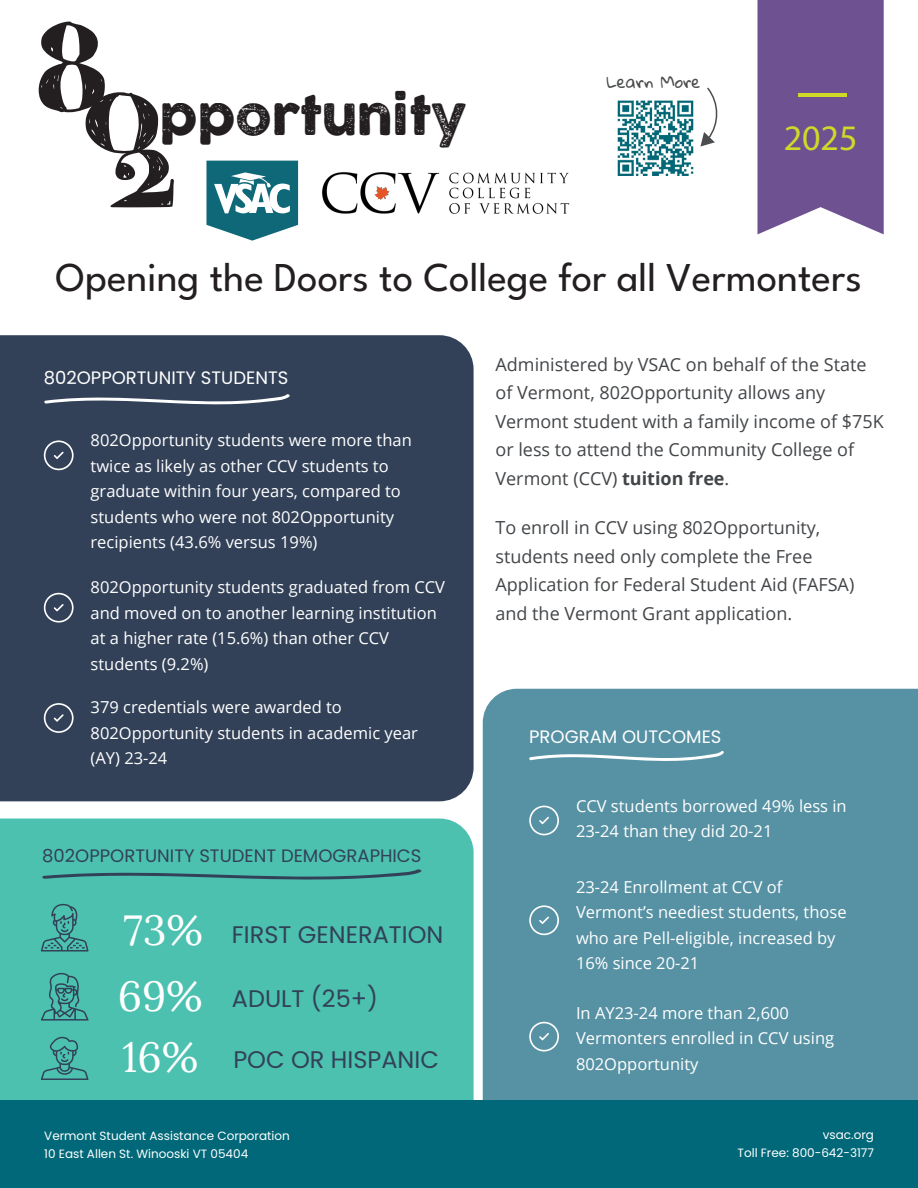
<style>
.page{position:relative;width:918px;height:1188px;background:#fff}
.page>*{position:absolute;margin:0;border:0;box-sizing:border-box;transform-origin:0 0}
.t1{font:49.5px "COCOGOOSELETTERPRESS";color:#231f20}
.t2{font:42px "Lora";color:#fff}
.t3{font:100 40.95px "League Spartan";color:#231f20}
.Banner_Text{font:36px "Myriad Pro";color:#cddb28}
.t4{font:24px "Poppins";color:#324158}
.t5{font:18px/28.5px "Open Sans";color:#424548}
.t6{font:18px "Poppins";color:#fff}
.t7{font:18px "Poppins";color:#324158}
.t8{font:16.5px/25.5px "Open Sans";color:#fff}
.QR_Code_Head{font:16.5px "Gloria Hallelujah";color:#4b4c4d}
.t9{font:12px/18px "Poppins";color:#fff;text-align:right}
.s1{font-weight:700}
</style>
<div class="page">
<div style="left:483px;top:689px;width:435px;height:412px;background:#5692a4"></div>
<svg style="left:529px;top:1022px;width:30px;height:30px"></svg>
<svg style="left:529px;top:905px;width:30px;height:30px"></svg>
<svg style="left:529px;top:806px;width:30px;height:29px"></svg>
<svg style="left:529px;top:750px;width:196px;height:11px"></svg>
<div style="left:0;top:819px;width:474px;height:282px;background:#4cc1b0"></div>
<svg style="left:41px;top:904px;width:48px;height:48px;background:#46a59d"></svg>
<svg style="left:41px;top:1037px;width:48px;height:43px;background:#46a89e"></svg>
<svg style="left:41px;top:973px;width:48px;height:48px;background:#45a19a"></svg>
<svg style="left:41px;top:869px;width:382px;height:11px;background:#449e98"></svg>
<svg style="left:757px;top:0;width:127px;height:234px;background:#775b97"></svg>
<hr style="left:798px;top:93px;width:49px;height:4px;background:#cddb28">
<svg style="left:206px;top:161px;width:92px;height:80px"></svg>
<svg style="left:39px;top:21px;width:135px;height:186px"></svg>
<img style="left:322px;top:172px;width:248px;height:42px">
<div style="left:0;top:335px;width:474px;height:466px;background:#324158"></div>
<svg style="left:44px;top:703px;width:30px;height:30px"></svg>
<svg style="left:44px;top:593px;width:30px;height:30px"></svg>
<svg style="left:44px;top:440px;width:30px;height:30px"></svg>
<svg style="left:43px;top:393px;width:248px;height:12px"></svg>
<div style="left:0;top:1101px;width:918px;height:87px;background:#006878"></div>
<svg style="left:700px;top:88px;width:18px;height:59px"></svg>
<img style="left:617px;top:100px;width:77px;height:76px">
<p class="t1" style="left:160px;top:89px;width:308px">PPORTUNITY</p>
<p class="QR_Code_Head" style="left:607px;top:72px;width:95px">Learn More</p>
<p class="Banner_Text" style="left:784px;top:116px;width:75px">2025</p>
<p class="t3" style="left:56px;top:248px;width:808px">Opening the Doors to College for all Vermonters</p>
<p class="t6" style="left:44px;top:368px;width:246px">802OPPORTUNITY STUDENTS</p>
<p class="t8" style="left:91px;top:427px;width:323px">802Opportunity students were more than twice as likely as other CCV students to graduate within four years, compared to students who were not 802Opportunity recipients (43.6% versus 19%)</p>
<p class="t8" style="left:91px;top:574px;width:356px">802Opportunity students graduated from CCV and moved on to another learning institution at a higher rate (15.6%) than other CCV students (9.2%)</p>
<p class="t8" style="left:91px;top:694px;width:329px">379 credentials were awarded to<br>802Opportunity students in academic year (AY) 23-24</p>
<p class="t7" style="left:42px;top:845px;width:381px">802OPPORTUNITY STUDENT DEMOGRAPHICS</p>
<p class="t2" style="left:124px;top:898px;width:81px">73%</p>
<p class="t2" style="left:118px;top:965px;width:87px">69%</p>
<p class="t4" style="left:232px;top:921px;width:213px">FIRST GENERATION</p>
<p class="t4" style="left:232px;top:985px;width:148px">ADULT (25+)</p>
<p class="t2" style="left:122px;top:1026px;width:78px">16%</p>
<p class="t4" style="left:233px;top:1046px;width:207px">POC OR HISPANIC</p>
<p class="t9" style="left:44px;top:1127px;width:247px">Vermont Student Assistance Corporation</p>
<p class="t9" style="left:44px;top:1145px;width:205px">10 East Allen St. Winooski VT 05404</p>
<p class="t5" style="left:496px;top:350px;width:390px">Administered by VSAC on behalf of the State of Vermont, 802Opportunity allows any Vermont student with a family income of $75K or less to attend the Community College of Vermont (CCV) <span class="s1">tuition free</span>.</p>
<p class="t5" style="left:496px;top:513px;width:360px">To enroll in CCV using 802Opportunity, students need only complete the Free Application for Federal Student Aid (FAFSA) and the Vermont Grant application.</p>
<p class="t6" style="left:529px;top:727px;width:194px">PROGRAM OUTCOMES</p>
<p class="t8" style="left:576px;top:793px;width:272px">CCV students borrowed 49% less in<br>23-24 than they did 20-21</p>
<p class="t8" style="left:576px;top:874px;width:272px">23-24 Enrollment at CCV of<br>Vermont’s neediest students, those who are Pell-eligible, increased by<br>16% since 20-21</p>
<p class="t8" style="left:576px;top:999px;width:260px">In AY23-24 more than 2,600<br>Vermonters enrolled in CCV using<br>802Opportunity</p>
<p class="t9" style="left:738px;top:1126px;width:138px">vsac.org<br>Toll Free: 800-642-3177</p>
</div>
